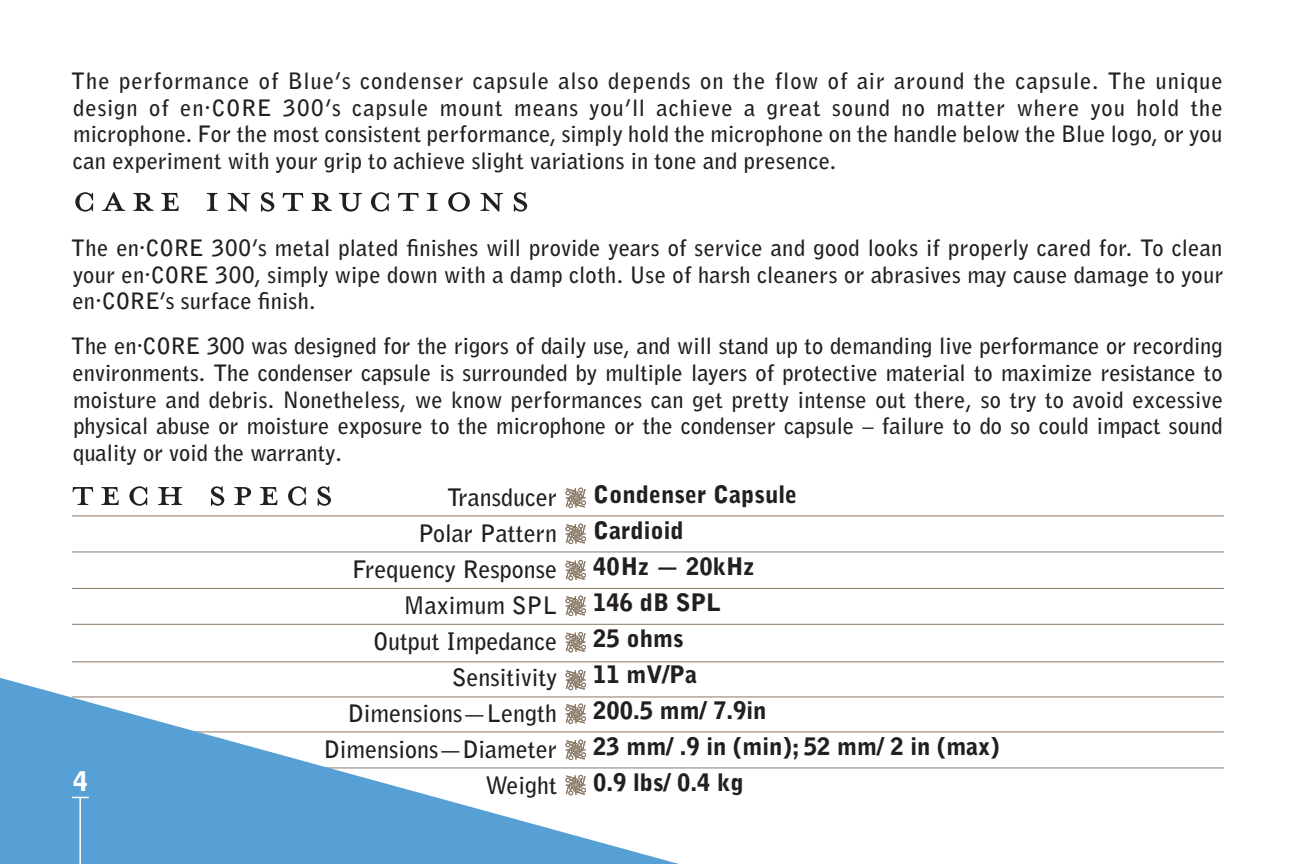
<style>
.page{position:relative;width:1296px;height:864px;background:#fff}
.page>*{position:absolute;margin:0;border:0;box-sizing:border-box;transform-origin:0 0}
.t1{font:54px "Mrs Eaves Petite Caps";letter-spacing:.1em;color:#231f20}
.t2{font:900 27px "Bell Gothic Std";color:#fff}
.t3{font:700 24px/36px "Bell Gothic Std";color:#231f20;text-align:right}
.t4{font:900 24px/36px "Bell Gothic Std";color:#231f20}
.t5{font:700 22.5px/26.7px "Bell Gothic Std";letter-spacing:.005em;color:#231f20;text-align:justify}
</style>
<div class="page">
<hr style="left:72px;top:731px;width:1152px;height:1px;background:#8a7966">
<hr style="left:183px;top:767px;width:1041px;height:1px;background:#8a7966">
<svg style="left:0;top:678px;width:679px;height:186px;fill:#56a0d5"></svg>
<svg style="left:72px;top:797px;width:17px;height:1px"></svg>
<hr style="left:79px;top:798px;width:2px;height:66px;background:#fff">
<svg style="left:566px;top:488px;width:20px;height:20px"></svg>
<svg style="left:566px;top:524px;width:20px;height:20px"></svg>
<svg style="left:566px;top:560px;width:20px;height:20px"></svg>
<svg style="left:566px;top:596px;width:20px;height:20px"></svg>
<svg style="left:566px;top:632px;width:20px;height:20px"></svg>
<svg style="left:566px;top:670px;width:20px;height:20px"></svg>
<svg style="left:566px;top:704px;width:20px;height:20px"></svg>
<svg style="left:566px;top:740px;width:20px;height:20px"></svg>
<svg style="left:566px;top:775px;width:20px;height:20px"></svg>
<hr style="left:72px;top:515px;width:1152px;height:1px;background:#8a7966">
<hr style="left:72px;top:551px;width:1152px;height:1px;background:#8a7966">
<hr style="left:72px;top:588px;width:1152px;height:1px;background:#8a7966">
<hr style="left:72px;top:624px;width:1152px;height:1px;background:#8a7966">
<hr style="left:72px;top:661px;width:1152px;height:1px;background:#8a7966">
<hr style="left:72px;top:696px;width:1152px;height:1px;background:#8a7966">
<p class="t5" style="left:71px;top:67px;width:1153px">The performance of Blue’s condenser capsule also depends on the flow of air around the capsule. The unique design of en·CORE 300’s capsule mount means you’ll achieve a great sound no matter where you hold the microphone. For the most consistent performance, simply hold the microphone on the handle below the Blue logo, or you can experiment with your grip to achieve slight variations in tone and presence.</p>
<h1 class="t1" style="left:72px;top:167px;width:459px">care instructions</h1>
<p class="t5" style="left:71px;top:235px;width:1154px">The en·CORE 300’s metal plated finishes will provide years of service and good looks if properly cared for. To clean your en·CORE 300, simply wipe down with a damp cloth. Use of harsh cleaners or abrasives may cause damage to your en·CORE’s surface finish.</p>
<p class="t5" style="left:71px;top:333px;width:1153px">The en·CORE 300 was designed for the rigors of daily use, and will stand up to demanding live performance or recording environments. The condenser capsule is surrounded by multiple layers of protective material to maximize resistance to moisture and debris. Nonetheless, we know performances can get pretty intense out there, so try to avoid excessive physical abuse or moisture exposure to the microphone or the condenser capsule – failure to do so could impact sound quality or void the warranty.</p>
<p class="t3" style="left:324px;top:480px;width:235px">Transducer<br>Polar Pattern<br>Frequency Response<br>Maximum SPL<br>Output Impedance<br>Sensitivity<br>Dimensions—Length<br>Dimensions—Diameter<br>Weight</p>
<h1 class="t1" style="left:72px;top:461px;width:263px">tech specs</h1>
<p class="t4" style="left:593px;top:476px;width:408px">Condenser Capsule<br>Cardioid<br>40Hz — 20kHz<br>146 dB SPL<br>25 ohms<br>11 mV/Pa<br>200.5 mm/ 7.9in<br>23 mm/ .9 in (min); 52 mm/ 2 in (max)</p>
<p class="t2" style="left:73px;top:766px;width:17px">4</p>
<p class="t4" style="left:593px;top:764px;width:152px">0.9 lbs/ 0.4 kg</p>
</div>
